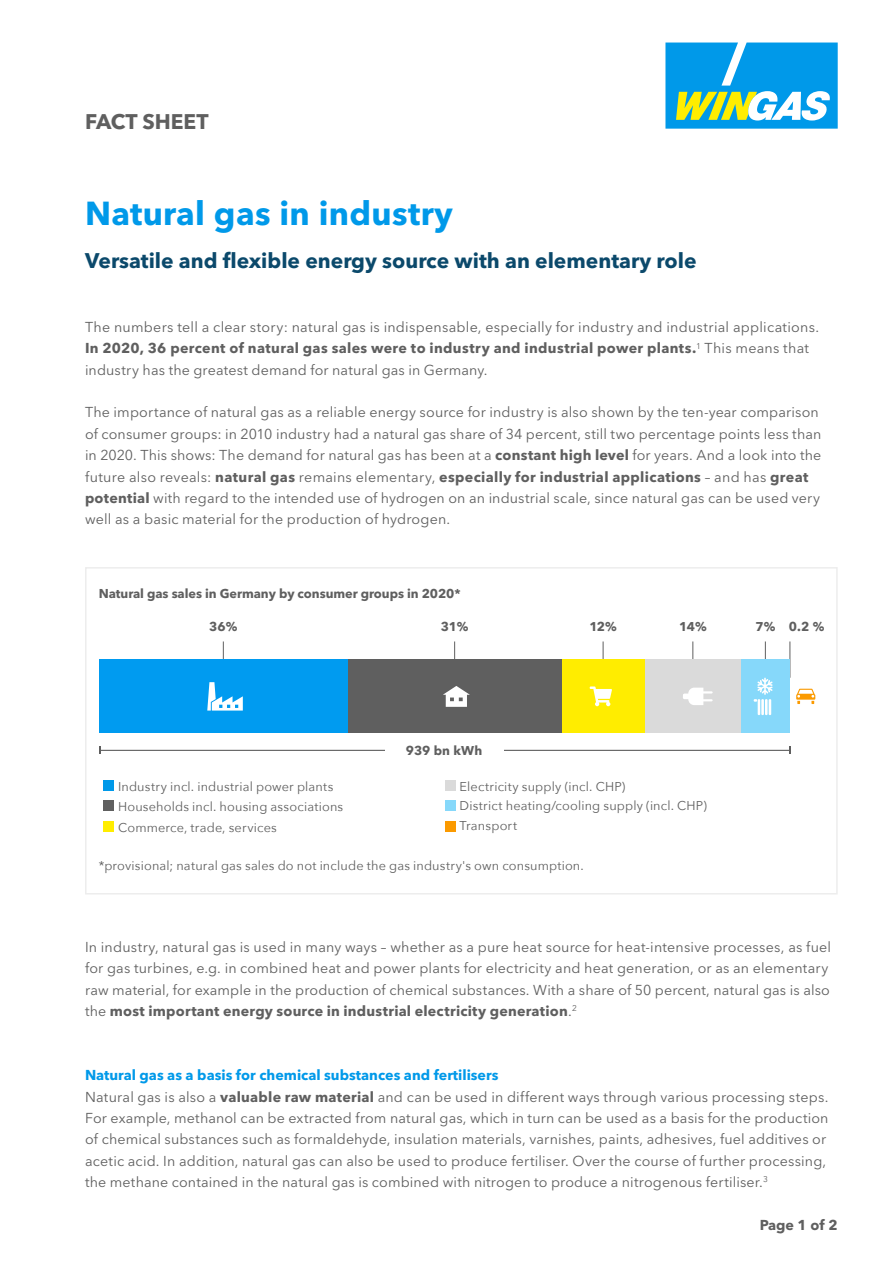
<style>
.page{position:relative;width:893px;height:1263px;background:#fff}
.page>*{position:absolute;margin:0;border:0;box-sizing:border-box;transform-origin:0 0}
.t1{font:700 33px "Avenir Next W1 G";letter-spacing:.01em;color:#0099e9}
.t2{font:700 21px "Avenir Next W1 G";color:#0b496b}
.t3{font:700 21px "Avenir Next W1 G";color:#5f5f5f}
.t4{font:14.25px/21.3px "Avenir Next W1 G";letter-spacing:.01em;color:#5f5f5f}
.t5{font:700 14.25px "Avenir Next W1 G";color:#5f5f5f}
.t6{font:12.75px/20.4px "Avenir Next";letter-spacing:.01em;color:#5f5f5f}
.t7{font:700 12.75px "Avenir Next W1 G";letter-spacing:-.005em;color:#5f5f5f}
.t8{font:700 12.75px "Avenir Next";color:#5f5f5f}
.s1{font-weight:700}
.s2{font-weight:700;color:#0099e9}
</style>
<div class="page">
<svg style="left:665px;top:43px;width:173px;height:86px;background:#3aaed4"></svg>
<hr style="left:223px;top:641px;width:1px;height:37px;background:#5f5f5f">
<hr style="left:454px;top:641px;width:1px;height:37px;background:#5f5f5f">
<hr style="left:603px;top:641px;width:1px;height:37px;background:#5f5f5f">
<hr style="left:692px;top:641px;width:1px;height:37px;background:#5f5f5f">
<hr style="left:765px;top:641px;width:1px;height:37px;background:#5f5f5f">
<hr style="left:789px;top:641px;width:1px;height:37px;background:#5f5f5f">
<hr style="left:100px;top:750px;width:690px;height:1px;background:#5f5f5f">
<div style="left:386px;top:745px;width:118px;height:13px;background:#fff"></div>
<hr style="left:789px;top:660px;width:1px;height:73px;background:#fb9a00">
<div style="left:741px;top:660px;width:48px;height:73px;background:#86d8fa"></div>
<div style="left:644px;top:660px;width:97px;height:73px;background:#dadada"></div>
<div style="left:562px;top:660px;width:82px;height:73px;background:#ffed00"></div>
<div style="left:348px;top:660px;width:214px;height:73px;background:#5f5f5f"></div>
<div style="left:99px;top:660px;width:249px;height:73px;background:#009bf0"></div>
<div style="left:104px;top:780px;width:10px;height:11px;background:#0099e9"></div>
<div style="left:104px;top:801px;width:10px;height:10px;background:#5f5f5f"></div>
<div style="left:104px;top:821px;width:10px;height:10px;background:#ffed00"></div>
<div style="left:445px;top:780px;width:11px;height:11px;background:#dadada"></div>
<div style="left:445px;top:801px;width:11px;height:10px;background:#86d8fa"></div>
<div style="left:445px;top:821px;width:11px;height:10px;background:#fb9a00"></div>
<svg style="left:796px;top:689px;width:19px;height:15px"></svg>
<svg style="left:207px;top:682px;width:36px;height:28px"></svg>
<svg style="left:443px;top:686px;width:27px;height:21px"></svg>
<svg style="left:754px;top:678px;width:19px;height:37px"></svg>
<svg style="left:683px;top:688px;width:30px;height:17px"></svg>
<svg style="left:590px;top:686px;width:22px;height:20px"></svg>
<div style="left:85px;top:567px;width:753px;height:327px;border:2px solid #ededed"></div>
<h2 class="t3" style="left:85px;top:108px;width:125px">FACT SHEET</h2>
<h1 class="t1" style="left:85px;top:193px;width:369px">Natural gas in industry</h1>
<h2 class="t2" style="left:85px;top:248px;width:613px">Versatile and flexible energy source with an elementary role</h2>
<p class="t4" style="left:85px;top:316px;width:736px">The numbers tell a clear story: natural gas is indispensable, especially for industry and industrial applications.<br><span class="s1">In 2020, 36 percent of natural gas sales were to industry and industrial power plants.</span><sup>1</sup> This means that industry has the greatest demand for natural gas in Germany.</p>
<p class="t4" style="left:85px;top:402px;width:738px">The importance of natural gas as a reliable energy source for industry is also shown by the ten-year comparison of consumer groups: in 2010 industry had a natural gas share of 34 percent, still two percentage points less than in 2020. This shows: The demand for natural gas has been at a <span class="s1">constant high level</span> for years. And a look into the future also reveals: <span class="s1">natural gas</span> remains elementary, <span class="s1">especially for industrial applications</span> – and has <span class="s1">great potential</span> with regard to the intended use of hydrogen on an industrial scale, since natural gas can be used very well as a basic material for the production of hydrogen.</p>
<p class="t7" style="left:99px;top:586px;width:363px">Natural gas sales in Germany by consumer groups in 2020*</p>
<p class="t8" style="left:209px;top:615px;width:30px">36%</p>
<p class="t8" style="left:441px;top:615px;width:29px">31%</p>
<p class="t8" style="left:589px;top:615px;width:29px">12%</p>
<p class="t8" style="left:679px;top:615px;width:29px">14%</p>
<p class="t8" style="left:755px;top:615px;width:70px">7% 0.2 %</p>
<p class="t8" style="left:406px;top:740px;width:78px">939 bn kWh</p>
<p class="t6" style="left:118px;top:776px;width:227px">Industry incl. industrial power plants<br>Households incl. housing associations<br>Commerce, trade, services</p>
<p class="t6" style="left:460px;top:776px;width:249px;line-height:19px">Electricity supply (incl. CHP)<br>District heating/cooling supply (incl. CHP)</p>
<p class="t6" style="left:460px;top:815px;width:59px">Transport</p>
<p class="t6" style="left:99px;top:855px;width:486px">*provisional; natural gas sales do not include the gas industry's own consumption.</p>
<p class="t4" style="left:85px;top:936px;width:748px">In industry, natural gas is used in many ways – whether as a pure heat source for heat-intensive processes, as fuel for gas turbines, e.g. in combined heat and power plants for electricity and heat generation, or as an elementary raw material, for example in the production of chemical substances. With a share of 50 percent, natural gas is also the <span class="s1">most important energy source in industrial electricity generation</span>.<sup>2</sup></p>
<p class="t4" style="left:85px;top:1064px;width:745px"><span class="s2">Natural gas as a basis for chemical substances and fertilisers<br></span>Natural gas is also a <span class="s1">valuable raw material</span> and can be used in different ways through various processing steps.<br>For example, methanol can be extracted from natural gas, which in turn can be used as a basis for the production of chemical substances such as formaldehyde, insulation materials, varnishes, paints, adhesives, fuel additives or acetic acid. In addition, natural gas can also be used to produce fertiliser. Over the course of further processing, the methane contained in the natural gas is combined with nitrogen to produce a nitrogenous fertiliser.<sup>3</sup></p>
<p class="t5" style="left:760px;top:1216px;width:80px">Page 1 of 2</p>
</div>
